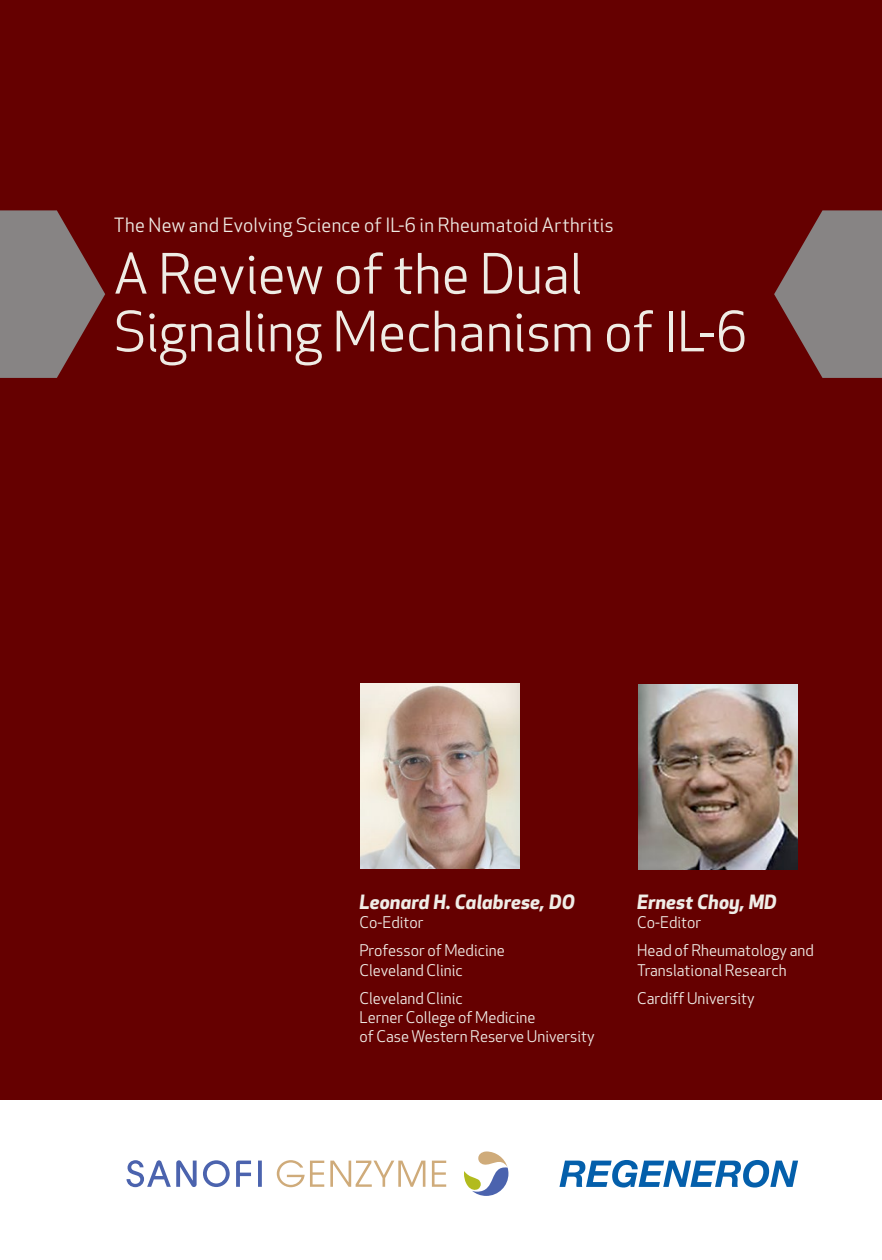
<style>
.page{position:relative;width:882px;height:1260px;background:#fff}
.page>*{position:absolute;margin:0;border:0;box-sizing:border-box;transform-origin:0 0}
.t1{font:54.25px/57.8px "Apex New";letter-spacing:.005em;color:#efece5}
.t2{font:19.25px "Apex New";letter-spacing:.015em;color:#efece5}
.t3{font:italic 700 19.25px "Apex New";letter-spacing:.01em;color:#f0ede7}
.t4{font:15.75px/27.8px "Apex New";color:#f0ede7}
</style>
<div class="page">
<div style="left:0;top:0;width:882px;height:1099px;background:#650000"></div>
<img style="left:360px;top:684px;width:160px;height:184px">
<img style="left:638px;top:685px;width:159px;height:184px">
<svg style="left:774px;top:210px;width:108px;height:168px"></svg>
<svg style="left:0;top:210px;width:105px;height:168px"></svg>
<svg style="left:559px;top:1160px;width:239px;height:28px"></svg>
<svg style="left:127px;top:1160px;width:135px;height:27px"></svg>
<svg style="left:277px;top:1160px;width:169px;height:27px"></svg>
<svg style="left:464px;top:1151px;width:44px;height:45px"></svg>
<p class="t2" style="left:114px;top:214px;width:501px">The New and Evolving Science of IL-6 in Rheumatoid Arthritis</p>
<h1 class="t1" style="left:114px;top:247px;width:635px">A Review of the Dual<br>Signaling Mechanism of IL-6</h1>
<p class="t3" style="left:360px;top:891px;width:217px">Leonard H. Calabrese, DO</p>
<p class="t4" style="left:360px;top:909px;width:147px">Co-Editor<br>Professor of Medicine</p>
<p class="t4" style="left:360px;top:957px;width:105px">Cleveland Clinic<br>Cleveland Clinic</p>
<p class="t4" style="left:360px;top:1008px;width:237px;line-height:19.2px">Lerner College of Medicine<br>of Case Western Reserve University</p>
<p class="t3" style="left:637px;top:891px;width:141px">Ernest Choy, MD</p>
<p class="t4" style="left:637px;top:909px;width:178px">Co-Editor<br>Head of Rheumatology and</p>
<p class="t4" style="left:637px;top:957px;width:151px">Translational Research<br>Cardiff University</p>
</div>
